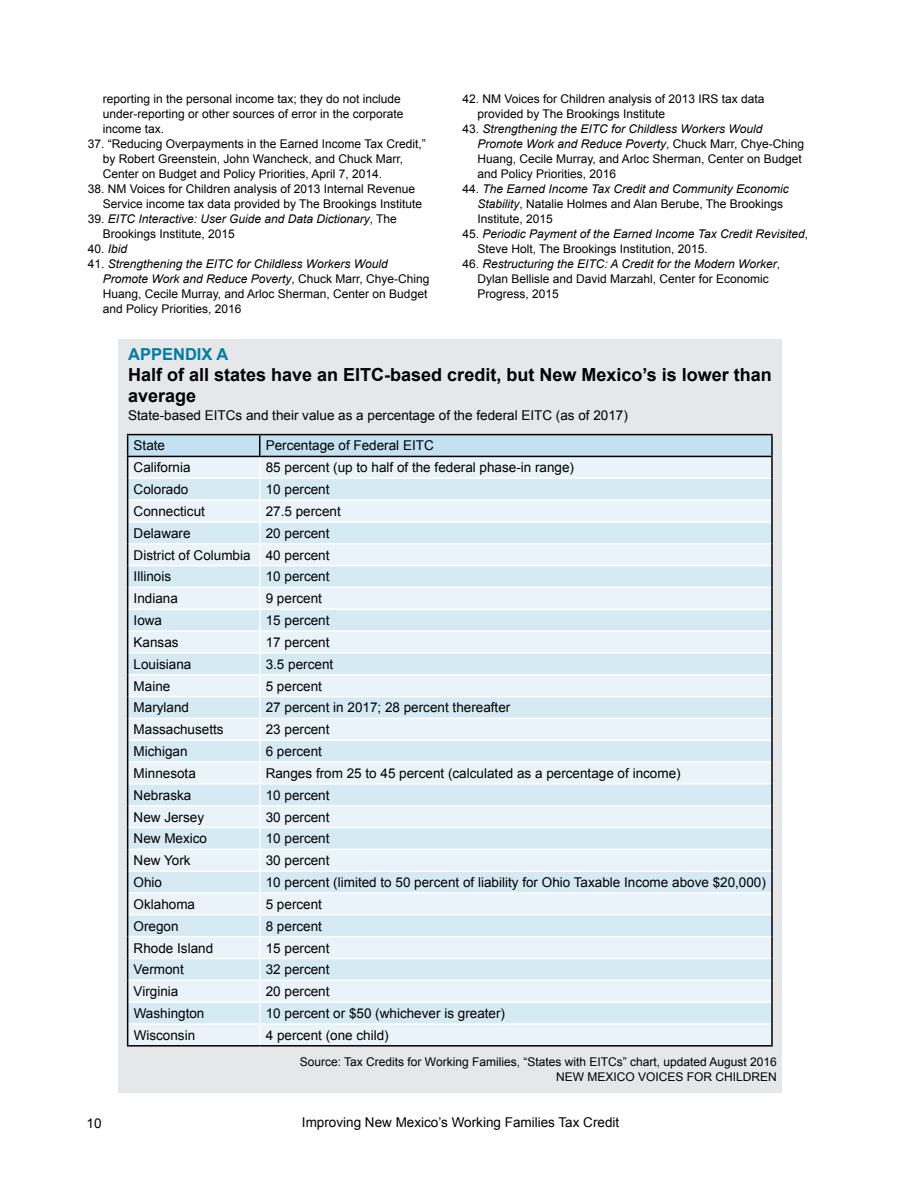
<style>
.page{position:relative;width:918px;height:1188px;background:#fff}
.page>*{position:absolute;margin:0;border:0;box-sizing:border-box;transform-origin:0 0}
.t1{font:700 18px/21px "Arial";color:#000}
.t2{font:700 16.5px "Arial";color:#007ba1}
.t3{font:13.5px/21.9px "Arial";color:#000;text-align:justify}
.t4{font:12px/15px "Arial";color:#000}
.t5{font:italic 12px/15px "Arial";color:#000}
.s1{font-style:normal}
.s2{font-style:italic}
</style>
<div class="page">
<div style="left:119px;top:340px;width:663px;height:753px;background:#e6e7e8"></div>
<hr style="left:260px;top:456px;width:513px;height:1px;background:#000">
<hr style="left:127px;top:434px;width:133px;height:1px;background:#000">
<hr style="left:260px;top:434px;width:513px;height:1px;background:#000">
<hr style="left:771px;top:435px;width:2px;height:21px;background:#000">
<hr style="left:771px;top:457px;width:2px;height:21px;background:#000">
<hr style="left:771px;top:478px;width:2px;height:22px;background:#000">
<hr style="left:771px;top:500px;width:2px;height:22px;background:#000">
<hr style="left:771px;top:522px;width:2px;height:22px;background:#000">
<hr style="left:771px;top:544px;width:2px;height:22px;background:#000">
<hr style="left:771px;top:566px;width:2px;height:21px;background:#000">
<hr style="left:771px;top:587px;width:2px;height:22px;background:#000">
<hr style="left:771px;top:609px;width:2px;height:22px;background:#000">
<hr style="left:771px;top:631px;width:2px;height:22px;background:#000">
<hr style="left:771px;top:653px;width:2px;height:22px;background:#000">
<hr style="left:771px;top:675px;width:2px;height:22px;background:#000">
<hr style="left:771px;top:697px;width:2px;height:21px;background:#000">
<hr style="left:771px;top:718px;width:2px;height:22px;background:#000">
<hr style="left:771px;top:740px;width:2px;height:22px;background:#000">
<hr style="left:771px;top:762px;width:2px;height:22px;background:#000">
<hr style="left:771px;top:784px;width:2px;height:22px;background:#000">
<hr style="left:771px;top:806px;width:2px;height:22px;background:#000">
<hr style="left:771px;top:828px;width:2px;height:21px;background:#000">
<hr style="left:771px;top:849px;width:2px;height:22px;background:#000">
<hr style="left:771px;top:871px;width:2px;height:22px;background:#000">
<hr style="left:771px;top:893px;width:2px;height:22px;background:#000">
<hr style="left:771px;top:915px;width:2px;height:22px;background:#000">
<hr style="left:771px;top:937px;width:2px;height:21px;background:#000">
<hr style="left:771px;top:958px;width:2px;height:22px;background:#000">
<hr style="left:771px;top:980px;width:2px;height:22px;background:#000">
<hr style="left:771px;top:1002px;width:2px;height:22px;background:#000">
<svg style="left:127px;top:435px;width:645px;height:610px"></svg>
<hr style="left:771px;top:1024px;width:2px;height:21px;background:#000">
<hr style="left:127px;top:1045px;width:133px;height:2px;background:#000">
<hr style="left:260px;top:1045px;width:513px;height:2px;background:#000">
<p class="t4" style="left:103px;top:92px;width:302px">reporting in the personal income tax; they do not include under-reporting or other sources of error in the corporate income tax.</p>
<p class="t4" style="left:103px;top:137px;width:324px;text-indent:-15px">37. “Reducing Overpayments in the Earned Income Tax Credit,” by Robert Greenstein, John Wancheck, and Chuck Marr,<br>Center on Budget and Policy Priorities, April 7, 2014.</p>
<p class="t4" style="left:103px;top:182px;width:321px;text-indent:-15px">38. NM Voices for Children analysis of 2013 Internal Revenue<br>Service income tax data provided by The Brookings Institute</p>
<p class="t5" style="left:103px;top:212px;width:296px;text-indent:-15px"><span class="s1">39.</span> EITC Interactive: User Guide and Data Dictionary<span class="s1">, The<br>Brookings Institute, 2015</span></p>
<p class="t5" style="left:88px;top:242px;width:41px"><span class="s1">40.</span> Ibid</p>
<p class="t4" style="left:103px;top:257px;width:328px;text-indent:-15px">41. <span class="s2">Strengthening the EITC for Childless Workers Would Promote Work and Reduce Poverty</span>, Chuck Marr, Chye-Ching Huang, Cecile Murray, and Arloc Sherman, Center on Budget and Policy Priorities, 2016</p>
<p class="t4" style="left:477px;top:92px;width:289px;text-indent:-15px">42. NM Voices for Children analysis of 2013 IRS tax data provided by The Brookings Institute</p>
<p class="t4" style="left:477px;top:122px;width:328px;text-indent:-15px">43. <span class="s2">Strengthening the EITC for Childless Workers Would Promote Work and Reduce Poverty</span>, Chuck Marr, Chye-Ching Huang, Cecile Murray, and Arloc Sherman, Center on Budget and Policy Priorities, 2016</p>
<p class="t4" style="left:477px;top:182px;width:313px;text-indent:-15px">44. <span class="s2">The Earned Income Tax Credit and Community Economic<br>Stability</span>, Natalie Holmes and Alan Berube, The Brookings<br>Institute, 2015</p>
<p class="t5" style="left:477px;top:227px;width:332px;text-indent:-15px"><span class="s1">45.</span> Periodic Payment of the Earned Income Tax Credit Revisited<span class="s1">,<br>Steve Holt, The Brookings Institution, 2015.</span></p>
<p class="t4" style="left:477px;top:257px;width:304px;text-indent:-15px">46. <span class="s2">Restructuring the EITC: A Credit for the Modern Worker</span>,<br>Dylan Bellisle and David Marzahl, Center for Economic<br>Progress, 2015</p>
<h2 class="t2" style="left:128px;top:344px;width:102px">Appendix A</h2>
<h1 class="t1" style="left:128px;top:365px;width:645px">Half of all states have an EITC-based credit, but New Mexico’s is lower than average</h1>
<p class="t3" style="left:128px;top:405px;width:501px">State-based EITCs and their value as a percentage of the federal EITC (as of 2017)</p>
<p class="t3" style="left:134px;top:435px;width:33px">State</p>
<p class="t3" style="left:266px;top:435px;width:170px">Percentage of Federal EITC</p>
<p class="t3" style="left:134px;top:457px;width:59px">California</p>
<p class="t3" style="left:266px;top:457px;width:310px">85 percent (up to half of the federal phase-in range)</p>
<p class="t3" style="left:134px;top:479px;width:56px">Colorado</p>
<p class="t3" style="left:266px;top:479px;width:65px">10 percent</p>
<p class="t3" style="left:134px;top:500px;width:73px">Connecticut</p>
<p class="t3" style="left:266px;top:500px;width:77px">27.5 percent</p>
<p class="t3" style="left:134px;top:522px;width:59px">Delaware</p>
<p class="t3" style="left:134px;top:522px;width:197px;text-indent:132px">20 percent District of Columbia 40 percent Illinois</p>
<p class="t3" style="left:266px;top:566px;width:65px">10 percent</p>
<p class="t3" style="left:134px;top:588px;width:46px">Indiana</p>
<p class="t3" style="left:266px;top:588px;width:58px">9 percent</p>
<p class="t3" style="left:134px;top:610px;width:30px">Iowa</p>
<p class="t3" style="left:266px;top:610px;width:65px">15 percent</p>
<p class="t3" style="left:134px;top:631px;width:47px">Kansas</p>
<p class="t3" style="left:266px;top:631px;width:65px">17 percent</p>
<p class="t3" style="left:134px;top:653px;width:59px">Louisiana</p>
<p class="t3" style="left:266px;top:653px;width:69px">3.5 percent</p>
<p class="t3" style="left:134px;top:675px;width:38px">Maine</p>
<p class="t3" style="left:266px;top:675px;width:58px">5 percent</p>
<p class="t3" style="left:134px;top:697px;width:57px">Maryland</p>
<p class="t3" style="left:266px;top:697px;width:246px">27 percent in 2017; 28 percent thereafter</p>
<p class="t3" style="left:134px;top:719px;width:92px">Massachusetts</p>
<p class="t3" style="left:266px;top:719px;width:65px">23 percent</p>
<p class="t3" style="left:134px;top:741px;width:56px">Michigan</p>
<p class="t3" style="left:266px;top:741px;width:58px">6 percent</p>
<p class="t3" style="left:134px;top:762px;width:64px">Minnesota</p>
<p class="t3" style="left:266px;top:762px;width:416px">Ranges from 25 to 45 percent (calculated as a percentage of income)</p>
<p class="t3" style="left:134px;top:784px;width:59px">Nebraska</p>
<p class="t3" style="left:266px;top:784px;width:65px">10 percent</p>
<p class="t3" style="left:134px;top:806px;width:72px">New Jersey</p>
<p class="t3" style="left:266px;top:806px;width:65px">30 percent</p>
<p class="t3" style="left:134px;top:828px;width:75px">New Mexico</p>
<p class="t3" style="left:266px;top:828px;width:65px">10 percent</p>
<p class="t3" style="left:134px;top:850px;width:59px">New York</p>
<p class="t3" style="left:266px;top:850px;width:65px">30 percent</p>
<p class="t3" style="left:134px;top:871px;width:30px">Ohio</p>
<p class="t3" style="left:266px;top:871px;width:502px">10 percent (limited to 50 percent of liability for Ohio Taxable Income above $20,000)</p>
<p class="t3" style="left:134px;top:893px;width:63px">Oklahoma</p>
<p class="t3" style="left:266px;top:893px;width:58px">5 percent</p>
<p class="t3" style="left:134px;top:915px;width:47px">Oregon</p>
<p class="t3" style="left:266px;top:915px;width:58px">8 percent</p>
<p class="t3" style="left:134px;top:937px;width:81px">Rhode Island</p>
<p class="t3" style="left:266px;top:937px;width:65px">15 percent</p>
<p class="t3" style="left:134px;top:959px;width:52px">Vermont</p>
<p class="t3" style="left:266px;top:959px;width:65px">32 percent</p>
<p class="t3" style="left:134px;top:981px;width:46px">Virginia</p>
<p class="t3" style="left:266px;top:981px;width:65px">20 percent</p>
<p class="t3" style="left:134px;top:1002px;width:72px">Washington</p>
<p class="t3" style="left:266px;top:1002px;width:241px">10 percent or $50 (whichever is greater)</p>
<p class="t3" style="left:134px;top:1024px;width:63px">Wisconsin</p>
<p class="t3" style="left:266px;top:1024px;width:125px">4 percent (one child)</p>
<p class="t4" style="left:556px;top:1054px;width:222px;text-indent:-256px">Source: Tax Credits for Working Families, “States with EITCs” chart, updated August 2016<br>New Mexico</p>
<p class="t4" style="left:638px;top:1069px;width:17px">voices</p>
<p class="t4" style="left:687px;top:1069px;width:10px">for</p>
<p class="t4" style="left:716px;top:1069px;width:8px">chil</p>
<p class="t4" style="left:743px;top:1069px;width:18px">dren</p>
<p class="t3" style="left:87px;top:1112px;width:17px">10</p>
<p class="t3" style="left:302px;top:1111px;width:319px">Improving New Mexico’s Working Families Tax Credit</p>
</div>
